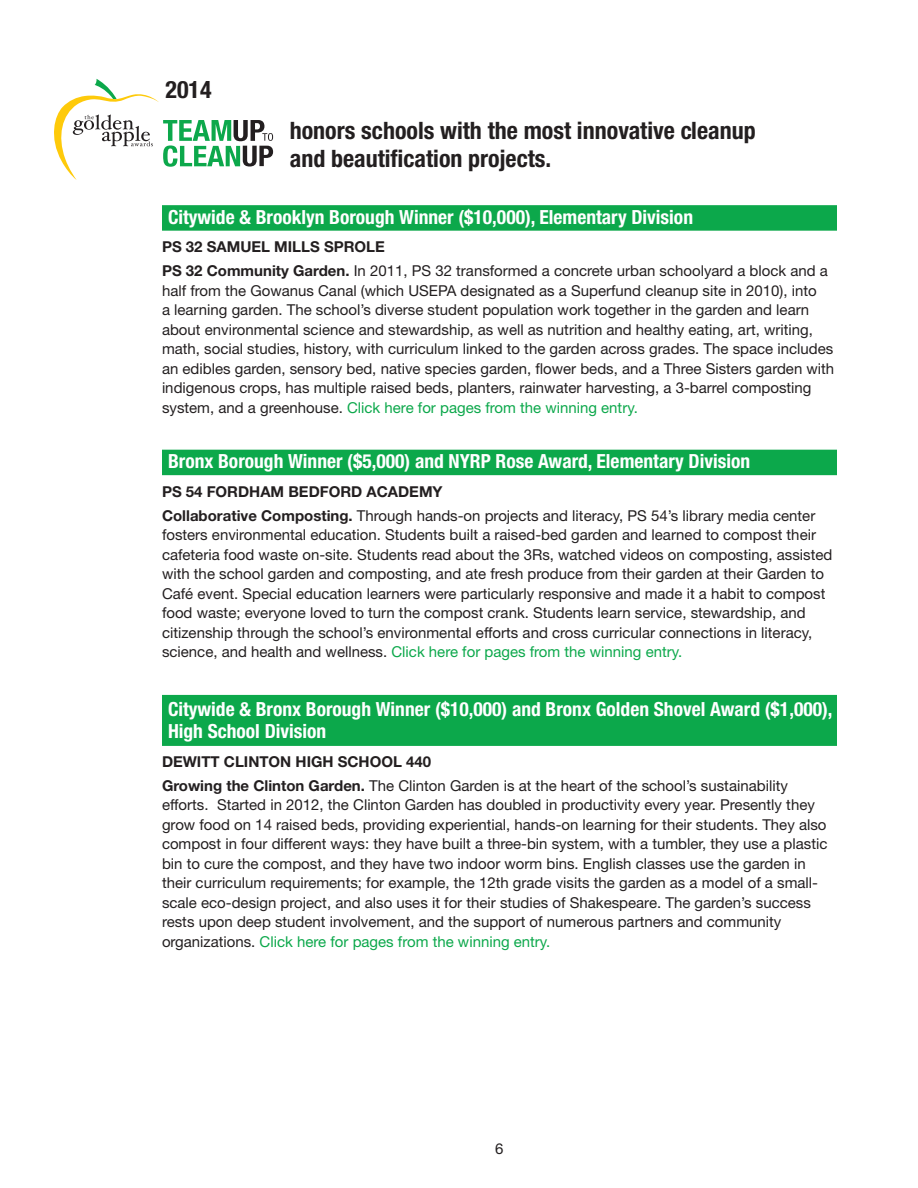
<style>
.page{position:relative;width:918px;height:1188px;background:#fff}
.page>*{position:absolute;margin:0;border:0;box-sizing:border-box;transform-origin:0 0}
.t1{font:700 condensed 24px/28.5px "Helvetica Neue LT Std";color:#231f20}
.t2{font:700 condensed 19.5px/22.5px "Helvetica Neue LT Std";color:#fff}
.t3{font:15px/19.5px "Helvetica Neue LT Std";color:#231f20}
.s1{font-weight:700}
.s2{color:#0ca84b}
</style>
<div class="page">
<svg style="left:54px;top:79px;width:219px;height:101px"></svg>
<div style="left:162px;top:205px;width:675px;height:26px;background:#0ca84b"></div>
<div style="left:162px;top:450px;width:675px;height:25px;background:#0ca84b"></div>
<div style="left:162px;top:695px;width:675px;height:51px;background:#0ca84b"></div>
<h1 class="t1" style="left:166px;top:75px;width:48px">2014</h1>
<h1 class="t1" style="left:290px;top:116px;width:467px">honors schools with the most innovative cleanup and beautification projects.</h1>
<h2 class="t2" style="left:168px;top:205px;width:527px">Citywide &amp; Brooklyn Borough Winner ($10,000), Elementary Division</h2>
<p class="t3" style="left:162px;top:235px;width:667px;line-height:24px"><span class="s1">PS 32 SAMUEL MILLS SPROLE<br>PS 32 Community Garden.</span> In 2011, PS 32 transformed a concrete urban schoolyard a block and a</p>
<p class="t3" style="left:162px;top:281px;width:674px">half from the Gowanus Canal (which USEPA designated as a Superfund cleanup site in 2010), into<br>a learning garden. The school’s diverse student population work together in the garden and learn about environmental science and stewardship, as well as nutrition and healthy eating, art, writing, math, social studies, history, with curriculum linked to the garden across grades. The space includes an edibles garden, sensory bed, native species garden, flower beds, and a Three Sisters garden with indigenous crops, has multiple raised beds, planters, rainwater harvesting, a 3-barrel composting system, and a greenhouse. <span class="s2">Click here for pages from the winning entry.</span></p>
<h2 class="t2" style="left:168px;top:450px;width:584px">Bronx Borough Winner ($5,000) and NYRP Rose Award, Elementary Division</h2>
<p class="t3" style="left:162px;top:479px;width:655px;line-height:24px"><span class="s1">PS 54 FORDHAM BEDFORD ACADEMY<br>Collaborative Composting.</span> Through hands-on projects and literacy, PS 54’s library media center</p>
<p class="t3" style="left:162px;top:525px;width:672px">fosters environmental education. Students built a raised-bed garden and learned to compost their cafeteria food waste on-site. Students read about the 3Rs, watched videos on composting, assisted with the school garden and composting, and ate fresh produce from their garden at their Garden to Café event. Special education learners were particularly responsive and made it a habit to compost food waste; everyone loved to turn the compost crank. Students learn service, stewardship, and citizenship through the school’s environmental efforts and cross curricular connections in literacy, science, and health and wellness. <span class="s2">Click here for pages from the winning entry.</span></p>
<h2 class="t2" style="left:168px;top:697px;width:666px">Citywide &amp; Bronx Borough Winner ($10,000) and Bronx Golden Shovel Award ($1,000),<br>High School Division</h2>
<p class="t3" style="left:162px;top:749px;width:627px;line-height:24px"><span class="s1">DEWITT CLINTON HIGH SCHOOL 440<br>Growing the Clinton Garden.</span> The Clinton Garden is at the heart of the school’s sustainability</p>
<p class="t3" style="left:162px;top:795px;width:667px">efforts. Started in 2012, the Clinton Garden has doubled in productivity every year. Presently they grow food on 14 raised beds, providing experiential, hands-on learning for their students. They also compost in four different ways: they have built a three-bin system, with a tumbler, they use a plastic bin to cure the compost, and they have two indoor worm bins. English classes use the garden in their curriculum requirements; for example, the 12th grade visits the garden as a model of a small&shy;scale eco-design project, and also uses it for their studies of Shakespeare. The garden’s success rests upon deep student involvement, and the support of numerous partners and community organizations. <span class="s2">Click here for pages from the winning entry.</span></p>
<p class="t3" style="left:495px;top:1138px;width:10px">6</p>
</div>
